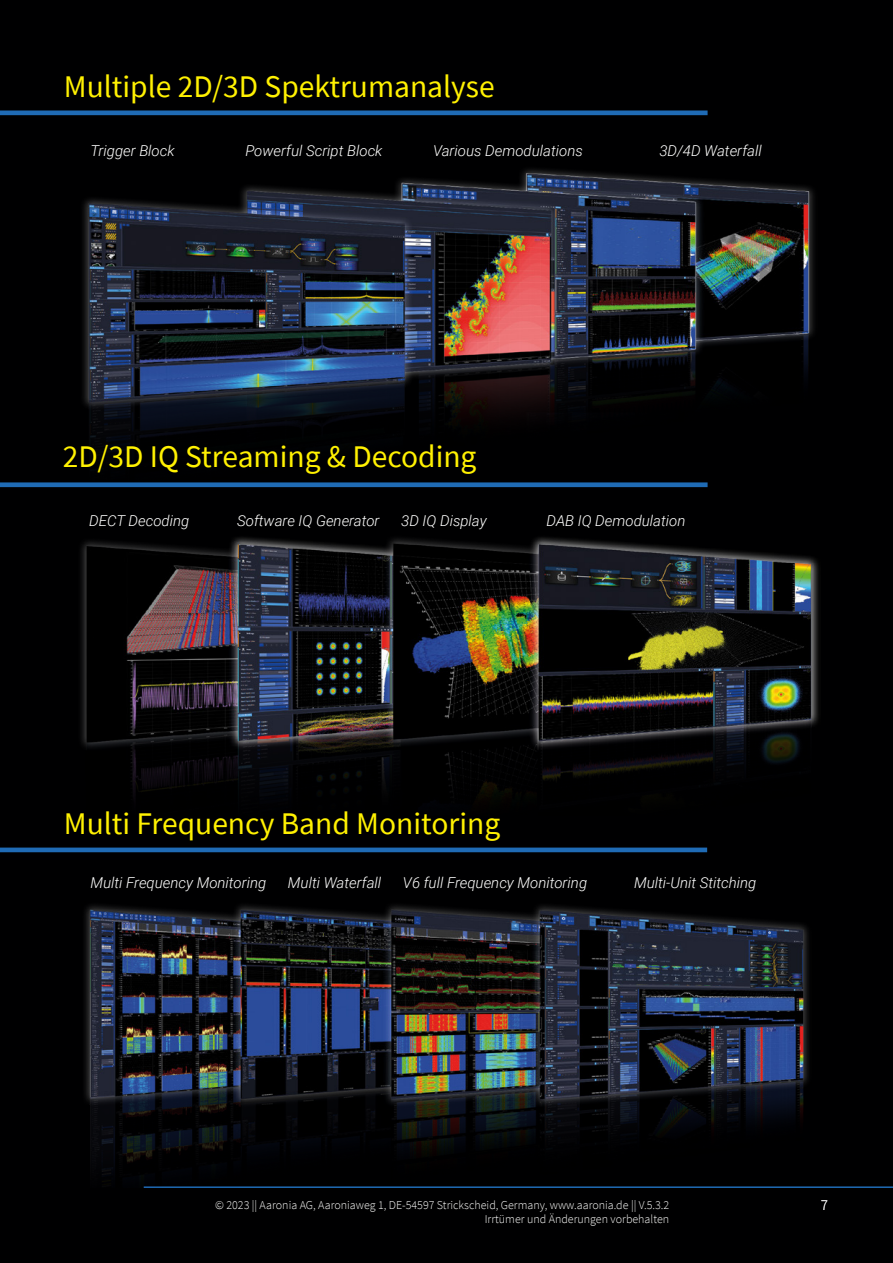
<style>
.page{position:relative;width:893px;height:1263px;background:#000001}
.page>*{position:absolute;margin:0;border:0;box-sizing:border-box;transform-origin:0 0}
.t1{font:31.5px "Source Sans Pro";color:#fff101}
.t2{font:italic 300 15px "Roboto";color:#fff}
.t3{font:300 15px "Source Sans Pro";color:#fff}
.t4{font:300 12px/14.4px "Source Sans Pro";color:#fff;text-align:right}
</style>
<div class="page">
<hr style="left:144px;top:1186px;width:749px;height:2px;background:#1f6bb5">
<img style="left:79px;top:169px;width:735px;height:319px">
<img style="left:81px;top:537px;width:738px;height:262px">
<img style="left:85px;top:905px;width:726px;height:283px">
<svg style="left:0;top:482px;width:708px;height:5px;background:#1c61a4"></svg>
<svg style="left:0;top:110px;width:708px;height:5px;background:#1b60a2"></svg>
<svg style="left:0;top:847px;width:707px;height:5px;background:#1b5ea0"></svg>
<p class="t1" style="left:64px;top:66px;width:432px">Multiple 2D/3D Spektrumanalyse</p>
<p class="t2" style="left:90px;top:140px;width:86px">Trigger Block</p>
<p class="t2" style="left:245px;top:140px;width:139px">Powerful Script Block</p>
<p class="t2" style="left:433px;top:140px;width:151px">Various Demodulations</p>
<p class="t2" style="left:659px;top:140px;width:104px">3D/4D Waterfall</p>
<p class="t1" style="left:63px;top:436px;width:415px">2D/3D IQ Streaming &amp; Decoding</p>
<p class="t2" style="left:89px;top:510px;width:102px">DECT Decoding</p>
<p class="t2" style="left:237px;top:510px;width:144px">Software IQ Generator</p>
<p class="t2" style="left:401px;top:510px;width:87px">3D IQ Display</p>
<p class="t2" style="left:547px;top:510px;width:140px">DAB IQ Demodulation</p>
<p class="t1" style="left:64px;top:803px;width:438px">Multi Frequency Band Monitoring</p>
<p class="t2" style="left:90px;top:872px;width:177px">Multi Frequency Monitoring</p>
<p class="t2" style="left:288px;top:872px;width:95px">Multi Waterfall</p>
<p class="t2" style="left:403px;top:872px;width:186px">V6 full Frequency Monitoring</p>
<p class="t2" style="left:634px;top:872px;width:124px">Multi-Unit Stitching</p>
<p class="t4" style="left:215px;top:1198px;width:456px">© 2023 || Aaronia AG, Aaroniaweg 1, DE-54597 Strickscheid, Germany, www.aaronia.de || V.5.3.2<br>Irrtümer und Änderungen vorbehalten</p>
<p class="t3" style="left:821px;top:1196px;width:9px">7</p>
</div>
